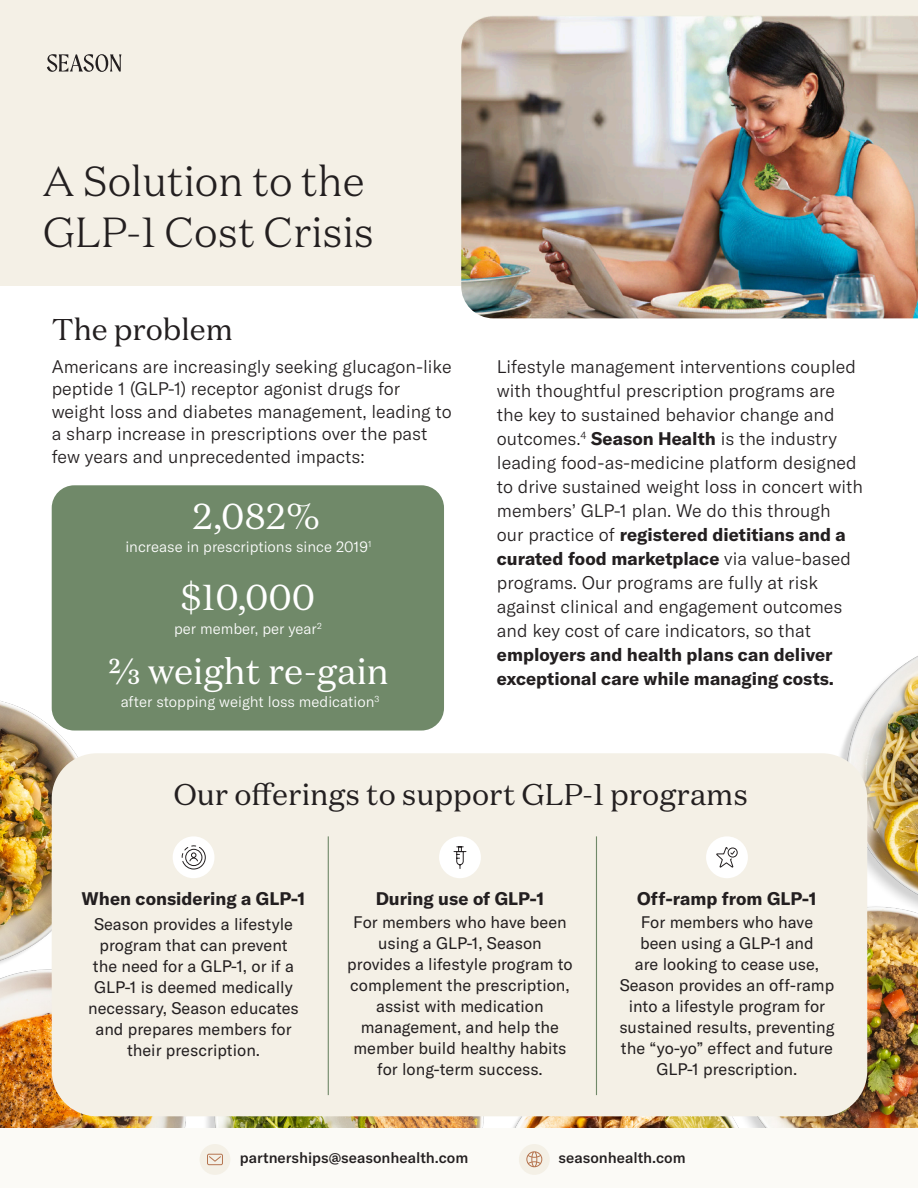
<style>
.page{position:relative;width:918px;height:1188px;background:#fff}
.page>*{position:absolute;margin:0;border:0;box-sizing:border-box;transform-origin:0 0}
.t1{font:300 42px "Domaine Text";color:#231f20}
.t2{font:36px "Domaine Text";color:#fff}
.t3{font:30px "Domaine Text";color:#231f20}
.t4{font:300 18px/24px "GT America";color:#231f20}
.t5{font:700 18px "GT America";color:#231f20}
.t6{font:16.5px/21px "GT America";color:#231f20;text-align:center}
.t7{font:300 15px "GT America";color:#fff}
.t8{font:500 15px "GT America";color:#231f20}
.s1{font-weight:700}
</style>
<div class="page">
<div style="left:0;top:0;width:918px;height:285px;background:#f4f0e6"></div>
<svg style="left:47px;top:54px;width:75px;height:18px"></svg>
<img style="left:0;top:689px;width:78px;height:266px">
<img style="left:839px;top:656px;width:79px;height:246px">
<img style="left:237px;top:1116px;width:187px;height:12px">
<img style="left:827px;top:902px;width:91px;height:226px">
<img style="left:0;top:955px;width:237px;height:173px">
<img style="left:424px;top:1116px;width:403px;height:12px">
<div style="left:52px;top:753px;width:815px;height:363px;background:#f4f0e6;border-radius:45px"></div>
<div style="left:52px;top:485px;width:392px;height:246px;background:#708969;border-radius:23px"></div>
<div style="left:0;top:1129px;width:918px;height:59px;background:#fbfaf6"></div>
<div style="left:519px;top:1144px;width:31px;height:31px;background:#f4f0e6;border-radius:50%"></div>
<svg style="left:526px;top:1151px;width:16px;height:16px"></svg>
<div style="left:200px;top:1144px;width:30px;height:31px;background:#f4f0e6;border-radius:50%"></div>
<svg style="left:207px;top:1154px;width:16px;height:11px"></svg>
<img style="left:461px;top:15px;width:457px;height:303px">
<hr style="left:328px;top:836px;width:1px;height:259px;background:#708969">
<hr style="left:596px;top:836px;width:1px;height:259px;background:#708969">
<div style="left:439px;top:836px;width:42px;height:42px;background:#fff;border-radius:50%"></div>
<svg style="left:453px;top:846px;width:14px;height:23px"></svg>
<div style="left:706px;top:836px;width:42px;height:42px;background:#fff;border-radius:50%"></div>
<svg style="left:717px;top:847px;width:21px;height:21px"></svg>
<div style="left:173px;top:836px;width:41px;height:42px;background:#fff;border-radius:50%"></div>
<svg style="left:181px;top:845px;width:25px;height:25px"></svg>
<p class="t1" style="left:43px;top:155px;width:323px">A Solution to the</p>
<p class="t1" style="left:43px;top:206px;width:333px">GLP-1 Cost Crisis</p>
<p class="t3" style="left:52px;top:310px;width:183px">The problem</p>
<p class="t4" style="left:52px;top:354px;width:401px">Americans are increasingly seeking glucagon-like</p>
<p class="t4" style="left:52px;top:377px;width:350px">peptide 1 (GLP-1) receptor agonist drugs for</p>
<p class="t4" style="left:52px;top:399px;width:402px">weight loss and diabetes management, leading to</p>
<p class="t4" style="left:52px;top:422px;width:377px">a sharp increase in prescriptions over the past</p>
<p class="t4" style="left:52px;top:444px;width:315px">few years and unprecedented impacts:</p>
<p class="t2" style="left:193px;top:493px;width:129px">2,082%</p>
<p class="t7" style="left:125px;top:538px;width:248px">increase in prescriptions since 2019<sup>1</sup></p>
<p class="t2" style="left:181px;top:575px;width:136px">$10,000</p>
<p class="t7" style="left:174px;top:619px;width:149px">per member, per year<sup>2</sup></p>
<p class="t2" style="left:108px;top:649px;width:282px">2/3 weight re-gain</p>
<p class="t7" style="left:121px;top:693px;width:260px">after stopping weight loss medication<sup>3</sup></p>
<p class="t4" style="left:497px;top:354px;width:361px">Lifestyle management interventions coupled</p>
<p class="t4" style="left:497px;top:378px;width:340px">with thoughtful prescription programs are</p>
<p class="t4" style="left:497px;top:402px;width:339px">the key to sustained behavior change and</p>
<p class="t4" style="left:497px;top:426px;width:368px">outcomes.<sup>4</sup> <span class="s1">Season Health</span> is the industry leading food-as-medicine platform designed to drive sustained weight loss in concert with members’ GLP-1 plan. We do this through<br>our practice of <span class="s1">registered dietitians and a curated food marketplace</span> via value-based programs. Our programs are fully at risk against clinical and engagement outcomes and key cost of care indicators, so that <span class="s1">employers and health plans can deliver exceptional care while managing costs.</span></p>
<p class="t3" style="left:173px;top:775px;width:576px">Our offerings to support GLP-1 programs</p>
<p class="t5" style="left:82px;top:888px;width:225px">When considering a GLP-1</p>
<p class="t6" style="left:94px;top:914px;width:201px">Season provides a lifestyle</p>
<p class="t6" style="left:88px;top:935px;width:212px">program that can prevent the need for a GLP-1, or if a<br>GLP-1 is deemed medically necessary, Season educates and prepares members for their prescription.</p>
<p class="t5" style="left:376px;top:887px;width:170px">During use of GLP-1</p>
<p class="t6" style="left:353px;top:911px;width:215px">For members who have been</p>
<p class="t6" style="left:347px;top:932px;width:227px">using a GLP-1, Season provides a lifestyle program to complement the prescription, assist with medication management, and help the member build healthy habits for long-term success.</p>
<p class="t5" style="left:637px;top:888px;width:181px">Off-ramp from GLP-1</p>
<p class="t6" style="left:619px;top:912px;width:217px">For members who have<br>been using a GLP-1 and<br>are looking to cease use,<br>Season provides an off-ramp into a lifestyle program for sustained results, preventing the “yo-yo” effect and future<br>GLP-1 prescription.</p>
<p class="t8" style="left:240px;top:1148px;width:230px">partnerships@seasonhealth.com</p>
<p class="t8" style="left:559px;top:1148px;width:129px">seasonhealth.com</p>
</div>
